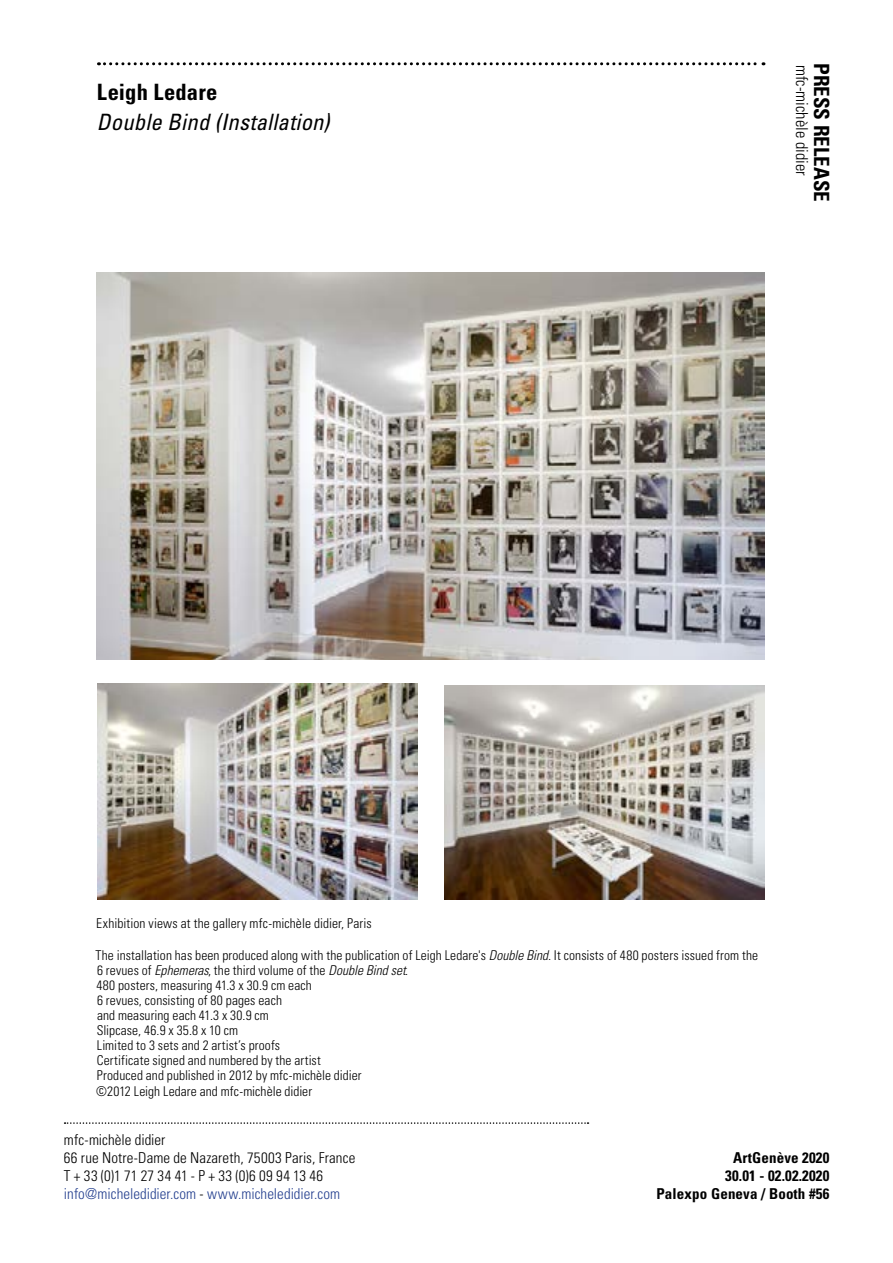
<style>
.page{position:relative;width:893px;height:1263px;background:#fff}
.page>*{position:absolute;margin:0;border:0;box-sizing:border-box;transform-origin:0 0}
.t1{font:italic condensed 22.5px "Univers LT Std";letter-spacing:.01em;color:#000}
.t2{font:700 condensed 22.5px "Univers LT Std";letter-spacing:.01em;color:#000}
.t3{font:700 condensed 21px "Univers LT Std";color:#000}
.t4{font:300 condensed 16.5px "Univers LT Std";color:#000}
.t5{font:300 condensed 15px/18px "Univers LT Std";letter-spacing:.005em;color:#000}
.t6{font:700 condensed 15px/18px "Univers LT Std";letter-spacing:.01em;color:#000;text-align:right}
.t7{font:300 condensed 13.5px/15px "Univers LT Std";letter-spacing:.01em;color:#000}
.s1{font-style:italic}
.s2{color:#25408f}
</style>
<div class="page">
<svg style="left:65px;top:1122px;width:523px;height:2px"></svg>
<svg style="left:98px;top:62px;width:666px;height:3px"></svg>
<img style="left:96px;top:273px;width:668px;height:386px">
<img style="left:444px;top:685px;width:320px;height:215px">
<img style="left:97px;top:684px;width:320px;height:215px">
<h1 class="t2" style="left:97px;top:78px;width:122px">Leigh Ledare</h1>
<h1 class="t1" style="left:97px;top:108px;width:234px">Double Bind (Installation)</h1>
<p class="t4" style="left:812px;top:65px;width:112px;rotate:90deg">mfc-michèle didier</p>
<h2 class="t3" style="left:834px;top:63px;width:140px;rotate:90deg">PRESS RELEASE</h2>
<p class="t7" style="left:96px;top:915px;width:277px">Exhibition views at the gallery mfc-michèle didier, Paris</p>
<p class="t7" style="left:95px;top:947px;width:664px">The installation has been produced along with the publication of Leigh Ledare's <span class="s1">Double Bind.</span> It consists of 480 posters issued from the 6 revues of <span class="s1">Ephemeras</span>, the third volume of the <span class="s1">Double Bind set</span>.<br>480 posters, measuring 41.3 x 30.9 cm each<br>6 revues, consisting of 80 pages each<br>and measuring each 41.3 x 30.9 cm<br>Slipcase, 46.9 x 35.8 x 10 cm<br>Limited to 3 sets and 2 artist’s proofs<br>Certificate signed and numbered by the artist<br>Produced and published in 2012 by mfc-michèle didier</p>
<p class="t7" style="left:96px;top:1084px;width:218px">©2012 Leigh Ledare and mfc-michèle didier</p>
<p class="t5" style="left:64px;top:1131px;width:293px">mfc-michèle didier<br>66 rue Notre-Dame de Nazareth, 75003 Paris, France T + 33 (0)1 71 27 34 41 - P + 33 (0)6 09 94 13 46 <span class="s2">info@micheledidier.com</span> - <span class="s2">www.micheledidier.com</span></p>
<p class="t6" style="left:656px;top:1149px;width:174px">ArtGenève 2020<br>30.01 - 02.02.2020<br>Palexpo Geneva / Booth #56</p>
</div>
